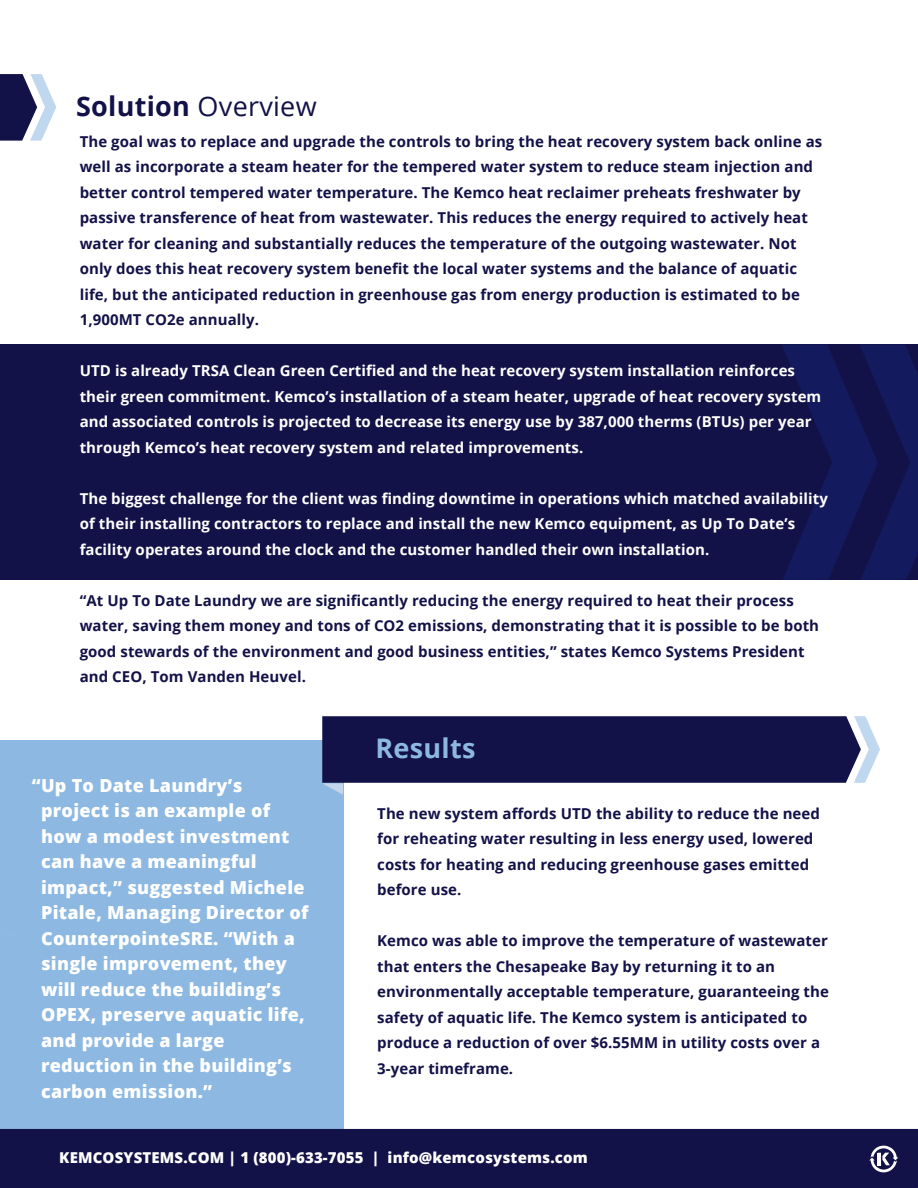
<style>
.page{position:relative;width:918px;height:1188px;background:#fff}
.page>*{position:absolute;margin:0;border:0;box-sizing:border-box;transform-origin:0 0}
.t1{font:700 27px "Open Sans";letter-spacing:.01em;color:#131248}
.t2{font:700 27px "Open Sans";letter-spacing:.01em;color:#8cb8e1}
.t3{font:800 18px/25.5px "Open Sans";letter-spacing:.015em;color:#fff}
.t4{font:700 15px/25.5px "Open Sans";letter-spacing:.005em;color:#131248}
.t5{font:700 15px/25.5px "Open Sans";letter-spacing:.005em;color:#fff}
.t6{font:800 15px "Open Sans";letter-spacing:.01em;color:#fff}
.s1{font-weight:400}
</style>
<div class="page">
<div style="left:0;top:740px;width:343px;height:413px;background:#8cb8e1"></div>
<div style="left:0;top:345px;width:918px;height:235px;background:#131248"></div>
<svg style="left:782px;top:345px;width:136px;height:235px"></svg>
<div style="left:0;top:1129px;width:918px;height:59px;background:#131248"></div>
<svg style="left:869px;top:1146px;width:29px;height:26px"></svg>
<svg style="left:0;top:74px;width:56px;height:67px"></svg>
<svg style="left:322px;top:716px;width:558px;height:79px"></svg>
<h1 class="t1" style="left:76px;top:87px;width:242px">Solution <span class="s1">Overview</span></h1>
<p class="t4" style="left:80px;top:128px;width:744px">The goal was to replace and upgrade the controls to bring the heat recovery system back online as well as incorporate a steam heater for the tempered water system to reduce steam injection and better control tempered water temperature. The Kemco heat reclaimer preheats freshwater by passive transference of heat from wastewater. This reduces the energy required to actively heat water for cleaning and substantially reduces the temperature of the outgoing wastewater. Not only does this heat recovery system benefit the local water systems and the balance of aquatic life, but the anticipated reduction in greenhouse gas from energy production is estimated to be 1,900MT CO2e annually.</p>
<p class="t5" style="left:80px;top:358px;width:743px">UTD is already TRSA Clean Green Certified and the heat recovery system installation reinforces their green commitment. Kemco’s installation of a steam heater, upgrade of heat recovery system and associated controls is projected to decrease its energy use by 387,000 therms (BTUs) per year through Kemco’s heat recovery system and related improvements.</p>
<p class="t5" style="left:80px;top:485px;width:750px">The biggest challenge for the client was finding downtime in operations which matched availability of their installing contractors to replace and install the new Kemco equipment, as Up To Date’s facility operates around the clock and the customer handled their own installation.</p>
<p class="t4" style="left:80px;top:587px;width:741px">“At Up To Date Laundry we are significantly reducing the energy required to heat their process water, saving them money and tons of CO2 emissions, demonstrating that it is possible to be both good stewards of the environment and good business entities,” states Kemco Systems President and CEO, Tom Vanden Heuvel.</p>
<p class="t3" style="left:41px;top:771px;width:269px;text-indent:-9px">“Up To Date Laundry’s project is an example of how a modest investment can have a meaningful impact,” suggested Michele<br>Pitale, Managing Director of<br>CounterpointeSRE. “With a single improvement, they will reduce the building’s<br>OPEX, preserve aquatic life, and provide a large reduction in the building’s carbon emission.”</p>
<h1 class="t2" style="left:376px;top:729px;width:101px">Results</h1>
<p class="t4" style="left:377px;top:800px;width:444px">The new system affords UTD the ability to reduce the need for reheating water resulting in less energy used, lowered costs for heating and reducing greenhouse gases emitted before use.</p>
<p class="t4" style="left:377px;top:928px;width:453px">Kemco was able to improve the temperature of wastewater that enters the Chesapeake Bay by returning it to an environmentally acceptable temperature, guaranteeing the safety of aquatic life. The Kemco system is anticipated to produce a reduction of over $6.55MM in utility costs over a 3-year timeframe.</p>
<p class="t6" style="left:59px;top:1146px;width:530px">KEMCOSYSTEMS.COM | 1 (800)-633-7055 | info@kemcosystems.com</p>
</div>
